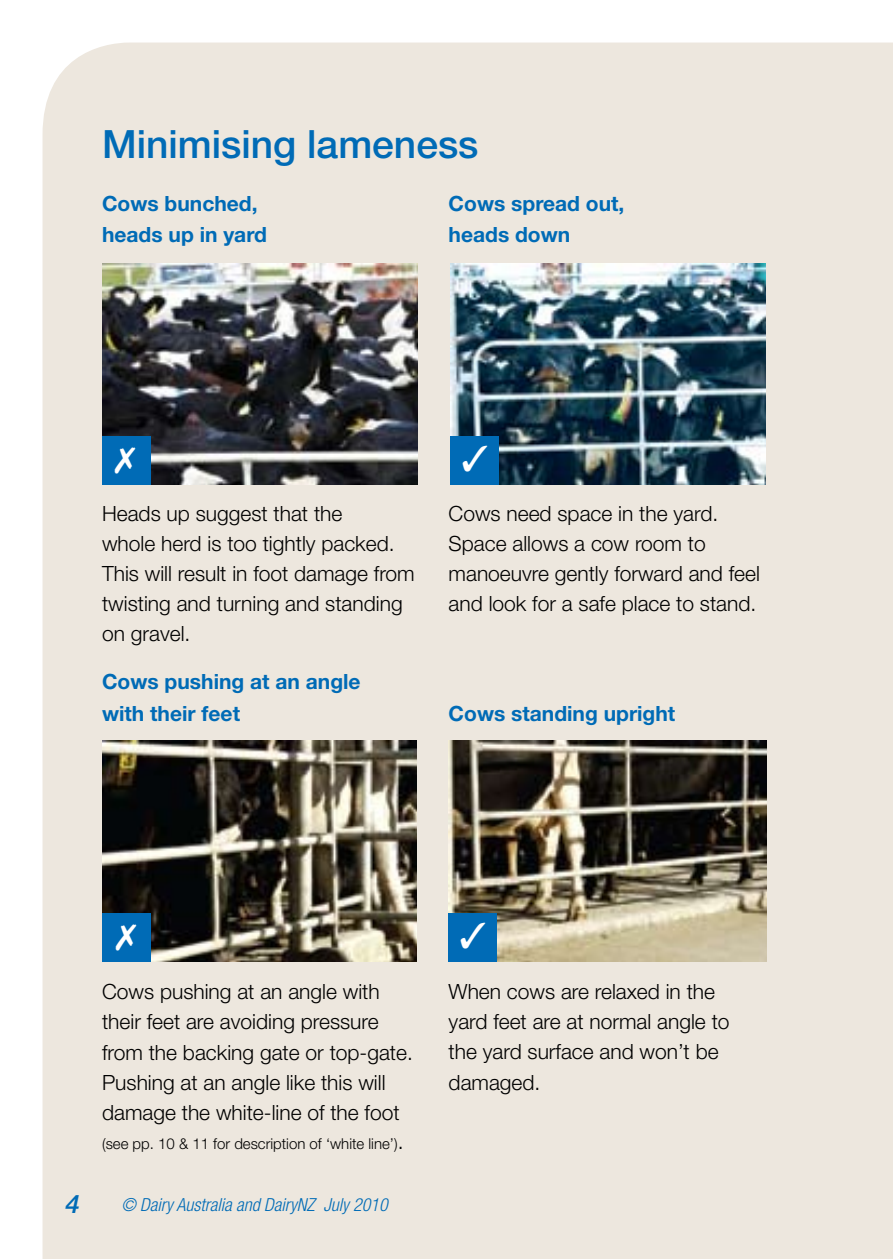
<style>
.page{position:relative;width:893px;height:1259px;background:#fff}
.page>*{position:absolute;margin:0;border:0;box-sizing:border-box;transform-origin:0 0}
.t1{font:500 39px "Helvetica Neue";color:#006bb6}
.t2{font:italic 500 25.5px "Helvetica Neue";color:#006bb6}
.t3{font:300 21px/30px "Helvetica Neue";color:#000}
.t4{font:700 21px/31.5px "Helvetica Neue";color:#006bb6}
.t5{font:italic 300 condensed 18px "Helvetica Neue";color:#006bb6}
.t6{font:300 15px "Helvetica Neue";color:#000}
.s1{font-size:21px}
</style>
<div class="page">
<div style="left:43px;top:43px;width:850px;height:1216px;background:#ede7de"></div>
<img style="left:450px;top:263px;width:315px;height:222px">
<img style="left:449px;top:740px;width:317px;height:221px">
<img style="left:102px;top:263px;width:316px;height:221px">
<img style="left:103px;top:740px;width:313px;height:221px">
<div style="left:102px;top:436px;width:48px;height:48px;background:#006bb6"></div>
<div style="left:103px;top:913px;width:48px;height:48px;background:#006bb6"></div>
<div style="left:450px;top:436px;width:49px;height:49px;background:#006bb6"></div>
<div style="left:449px;top:913px;width:48px;height:48px;background:#006bb6"></div>
<h1 class="t1" style="left:102px;top:121px;width:378px">Minimising lameness</h1>
<p class="t4" style="left:102px;top:187px;width:166px">Cows bunched, heads up in yard</p>
<p class="t4" style="left:449px;top:187px;width:177px">Cows spread out, heads down</p>
<p class="t3" style="left:102px;top:498px;width:314px">Heads up suggest that the<br>whole herd is too tightly packed.<br>This will result in foot damage from twisting and turning and standing on gravel.</p>
<p class="t4" style="left:102px;top:665px;width:260px">Cows pushing at an angle with their feet</p>
<p class="t3" style="left:449px;top:498px;width:313px">Cows need space in the yard.<br>Space allows a cow room to manoeuvre gently forward and feel and look for a safe place to stand.</p>
<p class="t4" style="left:449px;top:697px;width:228px">Cows standing upright</p>
<p class="t3" style="left:102px;top:976px;width:312px">Cows pushing at an angle with their feet are avoiding pressure from the backing gate or top-gate.<br>Pushing at an angle like this will damage the white-line of the foot</p>
<p class="t6" style="left:102px;top:1135px;width:303px">(see pp. 10 &amp; 11 for description of ‘white line’)<span class="s1">.</span></p>
<p class="t2" style="left:66px;top:1189px;width:16px">4</p>
<p class="t5" style="left:122px;top:1194px;width:268px">© Dairy Australia and DairyNZ July 2010</p>
<p class="t3" style="left:449px;top:976px;width:282px">When cows are relaxed in the yard feet are at normal angle to the yard surface and won’t be damaged.</p>
</div>
